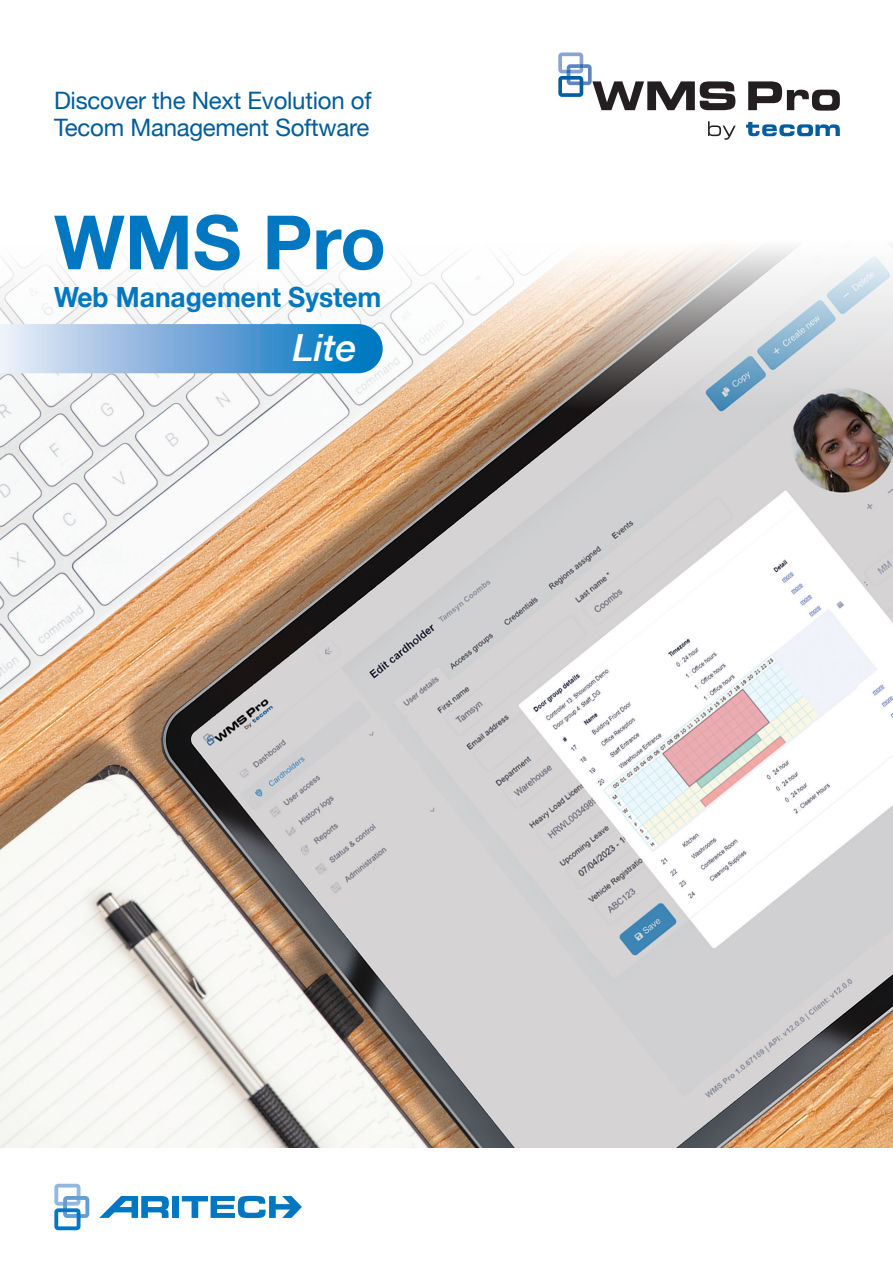
<style>
.page{position:relative;width:893px;height:1263px;background:#fff}
.page>*{position:absolute;margin:0;border:0;box-sizing:border-box;transform-origin:0 0}
.t1{font:700 75px "Helvetica Neue";color:#0077c0}
.t2{font:italic 500 37.5px "Helvetica Neue";color:#fff}
.t3{font:700 27.75px "Helvetica Neue";color:#0077c0;scale:.95 1}
.t4{font:24px/27px "Helvetica Neue";letter-spacing:-.01em;color:#005d99}
</style>
<div class="page">
<img style="left:0;top:430px;width:893px;height:717px">
<svg style="left:0;top:110px;width:893px;height:320px"></svg>
<div style="left:173px;top:1196px;width:6px;height:22px;background:#0077c0"></div>
<svg style="left:182px;top:1196px;width:120px;height:22px"></svg>
<svg style="left:99px;top:1196px;width:70px;height:22px"></svg>
<svg style="left:54px;top:1184px;width:35px;height:46px"></svg>
<svg style="left:558px;top:52px;width:178px;height:58px"></svg>
<svg style="left:748px;top:81px;width:92px;height:30px"></svg>
<svg style="left:708px;top:121px;width:28px;height:19px"></svg>
<svg style="left:746px;top:122px;width:94px;height:14px"></svg>
<svg style="left:0;top:324px;width:383px;height:49px;background:#75adda"></svg>
<p class="t4" style="left:54px;top:89px;width:319px">Discover the Next Evolution of<br>Tecom Management Software</p>
<p class="t1" style="left:54px;top:184px;width:334px">WMS Pro</p>
<p class="t3" style="left:54px;top:275px;width:346px">Web Management System</p>
<p class="t2" style="left:293px;top:315px;width:65px">Lite</p>
</div>
